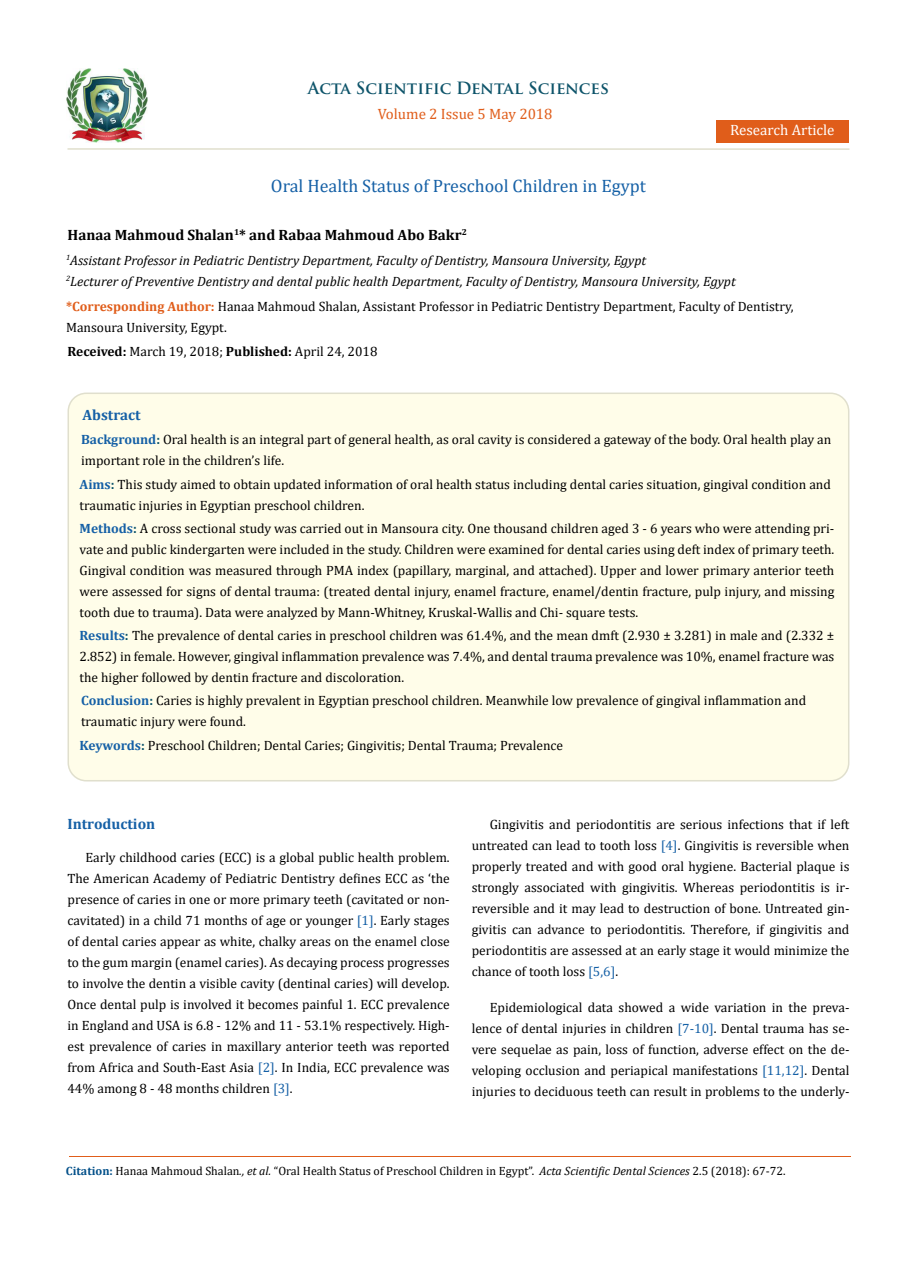
<style>
.page{position:relative;width:917px;height:1275px;background:#fff}
.page>*{position:absolute;margin:0;border:0;box-sizing:border-box;transform-origin:0 0}
.t1{font:18px "Cambria";color:#1560a6}
.t2{font:700 16.5px "Trajan Pro";color:#0e546a}
.t3{font:700 15px "Cambria";color:#000}
.t4{font:15px "Cambria";color:#e05d1a}
.t5{font:700 15px "Cambria";color:#1560a6}
.t6{font:15px "Cambria";color:#fff}
.t7{font:13.5px/21px "Cambria";color:#000;text-align:justify}
.t8{font:italic 13.5px/21px "Cambria";color:#000}
.t9{font:12px "Cambria";color:#000}
.s1{font-weight:700;color:#e05d1a}
.s2{font-weight:700}
.s3{font-weight:700;color:#1560a6}
.s4{font-weight:700;color:#0e546a}
.s5{color:#1560a6}
.s6{font-weight:700;color:#035089}
.s7{font-style:italic}
</style>
<div class="page">
<img style="left:67px;top:68px;width:80px;height:74px">
<div style="left:716px;top:120px;width:132px;height:22px;background:#e05d1a"></div>
<div style="left:68px;top:393px;width:780px;height:388px;background:#fffde9;border-radius:18px"></div>
<div style="left:67px;top:393px;width:782px;height:389px;border:2px solid #e0dfcd;border-radius:18px"></div>
<hr style="left:69px;top:1156px;width:782px;height:1px;background:#e05d1a">
<hr style="left:67px;top:148px;width:782px;height:2px;background:#e0dfcd">
<p class="t2" style="left:308px;top:77px;width:302px">Acta Scientific Dental Sciences</p>
<p class="t4" style="left:378px;top:105px;width:176px">Volume 2 Issue 5 May 2018</p>
<p class="t6" style="left:730px;top:121px;width:106px">Research Article</p>
<h1 class="t1" style="left:271px;top:175px;width:376px">Oral Health Status of Preschool Children in Egypt</h1>
<p class="t3" style="left:67px;top:224px;width:401px">Hanaa Mahmoud Shalan<sup>1</sup>* and Rabaa Mahmoud Abo Bakr<sup>2</sup></p>
<p class="t8" style="left:66px;top:249px;width:671px"><sup>1</sup>Assistant Professor in Pediatric Dentistry Department, Faculty of Dentistry, Mansoura University, Egypt<br><sup>2</sup>Lecturer of Preventive Dentistry and dental public health Department, Faculty of Dentistry, Mansoura University, Egypt</p>
<p class="t7" style="left:66px;top:295px;width:729px"><span class="s1">*Corresponding Author:</span> Hanaa Mahmoud Shalan, Assistant Professor in Pediatric Dentistry Department, Faculty of Dentistry,<br>Mansoura University, Egypt.</p>
<p class="t7" style="left:67px;top:341px;width:311px"><span class="s2">Received:</span> March 19, 2018; <span class="s2">Published:</span> April 24, 2018</p>
<p class="t5" style="left:83px;top:404px;width:60px">Abstract</p>
<p class="t7" style="left:81px;top:429px;width:751px"><span class="s3">Background</span><span class="s4">:</span> Oral health is an integral part of general health, as oral cavity is considered a gateway of the body. Oral health play an important role in the children’s life.</p>
<p class="t7" style="left:80px;top:473px;width:752px"><span class="s3">Aims</span><span class="s4">:</span> This study aimed to obtain updated information of oral health status including dental caries situation, gingival condition and traumatic injuries in Egyptian preschool children.</p>
<p class="t7" style="left:80px;top:518px;width:756px"><span class="s3">Methods</span><span class="s4">:</span> A cross sectional study was carried out in Mansoura city. One thousand children aged 3 - 6 years who were attending pri&shy;vate and public kindergarten were included in the study. Children were examined for dental caries using deft index of primary teeth.<br>Gingival condition was measured through PMA index (papillary, marginal, and attached). Upper and lower primary anterior teeth were assessed for signs of dental trauma: (treated dental injury, enamel fracture, enamel/dentin fracture, pulp injury, and missing tooth due to trauma). Data were analyzed by Mann-Whitney, Kruskal-Wallis and Chi- square tests.</p>
<p class="t7" style="left:80px;top:625px;width:756px"><span class="s3">Results</span><span class="s4">:</span> The prevalence of dental caries in preschool children was 61.4%, and the mean dmft (2.930 ± 3.281) in male and (2.332 ± 2.852) in female. However, gingival inflammation prevalence was 7.4%, and dental trauma prevalence was 10%, enamel fracture was the higher followed by dentin fracture and discoloration.</p>
<p class="t7" style="left:81px;top:690px;width:726px"><span class="s3">Conclusion</span><span class="s4">:</span> Caries is highly prevalent in Egyptian preschool children. Meanwhile low prevalence of gingival inflammation and traumatic injury were found.</p>
<p class="t7" style="left:80px;top:735px;width:485px"><span class="s3">Keywords</span><span class="s4">:</span> Preschool Children; Dental Caries; Gingivitis; Dental Trauma; Prevalence</p>
<p class="t5" style="left:67px;top:813px;width:89px">Introduction</p>
<p class="t7" style="left:67px;top:846px;width:384px;text-indent:18px">Early childhood caries (ECC) is a global public health problem.<br>The American Academy of Pediatric Dentistry defines ECC as ‘the presence of caries in one or more primary teeth (cavitated or non&shy;cavitated) in a child 71 months of age or younger <span class="s5">[1]</span>. Early stages of dental caries appear as white, chalky areas on the enamel close to the gum margin (enamel caries). As decaying process progresses to involve the dentin a visible cavity (dentinal caries) will develop.<br>Once dental pulp is involved it becomes painful 1. ECC prevalence in England and USA is 6.8 - 12% and 11 - 53.1% respectively. High&shy;est prevalence of caries in maxillary anterior teeth was reported from Africa and South-East Asia <span class="s5">[2]</span>. In India, ECC prevalence was 44% among 8 - 48 months children <span class="s5">[3]</span>.</p>
<p class="t7" style="left:471px;top:814px;width:379px;text-indent:18px">Gingivitis and periodontitis are serious infections that if left untreated can lead to tooth loss <span class="s5">[4]</span>. Gingivitis is reversible when properly treated and with good oral hygiene. Bacterial plaque is strongly associated with gingivitis. Whereas periodontitis is ir&shy;reversible and it may lead to destruction of bone. Untreated gin&shy;givitis can advance to periodontitis. Therefore, if gingivitis and periodontitis are assessed at an early stage it would minimize the chance of tooth loss <span class="s5">[5,6]</span>.</p>
<p class="t7" style="left:471px;top:997px;width:379px;text-indent:18px">Epidemiological data showed a wide variation in the preva&shy;lence of dental injuries in children <span class="s5">[7-10]</span>. Dental trauma has se&shy;vere sequelae as pain, loss of function, adverse effect on the de&shy;veloping occlusion and periapical manifestations <span class="s5">[11,12]</span>. Dental injuries to deciduous teeth can result in problems to the underly-</p>
<p class="t9" style="left:66px;top:1163px;width:721px"><span class="s6">Citation:</span> Hanaa Mahmoud Shalan<span class="s7">., et al.</span> “Oral Health Status of Preschool Children in Egypt”. <span class="s7">Acta Scientific Dental Sciences</span> 2.5 (2018): 67-72.</p>
</div>
